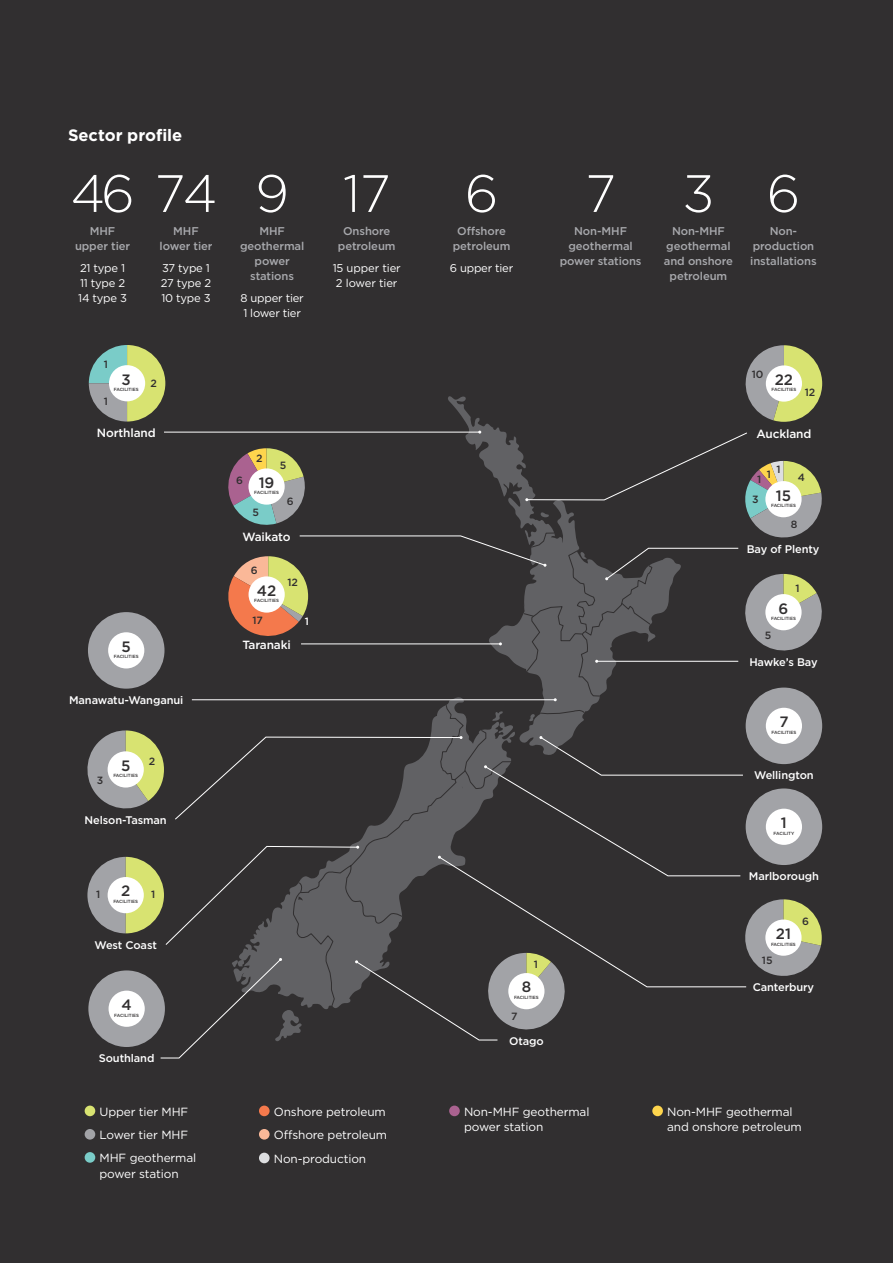
<style>
.page{position:relative;width:893px;height:1263px;background:#312f30}
.page>*{position:absolute;margin:0;border:0;box-sizing:border-box;transform-origin:0 0}
.t1{font:300 52.5px "Gotham";color:#fff}
.t2{font:700 16.5px "Gotham";letter-spacing:-.005em;color:#fff}
.t3{font:500 15px "Gotham";letter-spacing:-.01em;color:#312f30}
.t4{font:11.85px/23.2px "Gotham";letter-spacing:-.01em;color:#fff}
.t5{font:500 11.85px "Gotham";letter-spacing:-.01em;color:#fff}
.t6{font:500 11.25px/15px "Gotham";letter-spacing:-.01em;color:#a8a9ad;text-align:center}
.t7{font:11.25px/15px "Gotham";letter-spacing:-.02em;color:#fff}
.t8{font:500 11.1px "Gotham";letter-spacing:-.01em;color:#fff}
.t9{font:500 10.5px "Gotham";letter-spacing:-.01em;color:#312f30}
.t10{font:500 10.5px "Gotham";color:#fff}
.t11{font:500 4.5px "Gotham";letter-spacing:-.01em;color:#312f30}
</style>
<div class="page">
<svg style="left:745px;top:345px;width:77px;height:77px"></svg>
<div style="left:85px;top:1105px;width:10px;height:11px;background:#d8e371;border-radius:50%"></div>
<div style="left:85px;top:1129px;width:10px;height:10px;background:#a2a3a7;border-radius:50%"></div>
<div style="left:85px;top:1152px;width:10px;height:11px;background:#7accc8;border-radius:50%"></div>
<div style="left:449px;top:1105px;width:11px;height:11px;background:#aa6290;border-radius:50%"></div>
<div style="left:652px;top:1105px;width:11px;height:11px;background:#fed54d;border-radius:50%"></div>
<div style="left:259px;top:1153px;width:11px;height:10px;background:#dddee0;border-radius:50%"></div>
<div style="left:259px;top:1105px;width:11px;height:11px;background:#f4794c;border-radius:50%"></div>
<div style="left:259px;top:1129px;width:11px;height:10px;background:#fab898;border-radius:50%"></div>
<svg style="left:89px;top:345px;width:76px;height:76px"></svg>
<div style="left:746px;top:687px;width:76px;height:77px;background:#a2a3a7;border-radius:50%"></div>
<svg style="left:448px;top:396px;width:168px;height:302px"></svg>
<hr style="left:164px;top:432px;width:316px;height:1px;background:#fff">
<div style="left:109px;top:365px;width:36px;height:36px;background:#fff;border-radius:50%"></div>
<div style="left:88px;top:612px;width:76px;height:77px;background:#a2a3a7;border-radius:50%"></div>
<div style="left:108px;top:632px;width:36px;height:36px;background:#fff;border-radius:50%"></div>
<div style="left:766px;top:365px;width:36px;height:37px;background:#fff;border-radius:50%"></div>
<svg style="left:223px;top:431px;width:599px;height:232px"></svg>
<div style="left:765px;top:594px;width:37px;height:36px;background:#fff;border-radius:50%"></div>
<svg style="left:87px;top:698px;width:735px;height:360px"></svg>
<div style="left:108px;top:751px;width:36px;height:36px;background:#fff;border-radius:50%"></div>
<div style="left:108px;top:877px;width:36px;height:36px;background:#fff;border-radius:50%"></div>
<h2 class="t2" style="left:68px;top:124px;width:116px">Sector profile</h2>
<h1 class="t1" style="left:70px;top:160px;width:149px">46 74</h1>
<p class="t6" style="left:75px;top:224px;width:57px">MHF upper tier</p>
<p class="t7" style="left:78px;top:260px;width:50px">21 type 1<br>11 type 2<br>14 type 3</p>
<p class="t6" style="left:160px;top:224px;width:54px">MHF lower tier</p>
<p class="t7" style="left:161px;top:260px;width:52px;text-align:justify">37 type 1<br>27 type 2<br>10 type 3</p>
<p class="t9" style="left:104px;top:357px;width:6px">1</p>
<h3 class="t3" style="left:122px;top:369px;width:11px">3</h3>
<p class="t11" style="left:114px;top:387px;width:26px">FACILITIES</p>
<p class="t9" style="left:104px;top:394px;width:6px">1</p>
<p class="t9" style="left:150px;top:376px;width:8px">2</p>
<p class="t5" style="left:97px;top:425px;width:60px">Northland</p>
<h3 class="t3" style="left:122px;top:637px;width:11px">5</h3>
<p class="t11" style="left:114px;top:654px;width:26px">FACILITIES</p>
<p class="t8" style="left:69px;top:693px;width:116px">Manawatu-Wanganui</p>
<p class="t9" style="left:97px;top:773px;width:8px">3</p>
<h3 class="t3" style="left:121px;top:756px;width:11px">5</h3>
<p class="t11" style="left:113px;top:773px;width:26px">FACILITIES</p>
<p class="t9" style="left:149px;top:754px;width:8px">2</p>
<p class="t8" style="left:85px;top:812px;width:84px">Nelson-Tasman</p>
<h1 class="t1" style="left:255px;top:160px;width:35px">9</h1>
<p class="t6" style="left:240px;top:224px;width:66px">MHF geothermal power stations</p>
<p class="t7" style="left:241px;top:290px;width:65px">8 upper tier<br>1 lower tier</p>
<p class="t9" style="left:236px;top:474px;width:8px">6</p>
<p class="t9" style="left:256px;top:451px;width:8px">2</p>
<p class="t9" style="left:280px;top:458px;width:8px">5</p>
<h3 class="t3" style="left:259px;top:473px;width:17px">19</h3>
<p class="t11" style="left:254px;top:490px;width:26px">FACILITIES</p>
<p class="t9" style="left:252px;top:505px;width:8px">5</p>
<p class="t9" style="left:287px;top:494px;width:8px">6</p>
<p class="t5" style="left:242px;top:529px;width:50px">Waikato</p>
<p class="t9" style="left:251px;top:563px;width:8px">6</p>
<h3 class="t3" style="left:257px;top:580px;width:21px">42</h3>
<p class="t11" style="left:254px;top:598px;width:26px">FACILITIES</p>
<p class="t9" style="left:252px;top:613px;width:12px">17</p>
<p class="t9" style="left:288px;top:575px;width:12px">12</p>
<p class="t10" style="left:305px;top:615px;width:6px">1</p>
<p class="t5" style="left:242px;top:637px;width:50px">Taranaki</p>
<h1 class="t1" style="left:343px;top:160px;width:49px">17</h1>
<p class="t6" style="left:338px;top:224px;width:59px">Onshore petroleum</p>
<p class="t7" style="left:333px;top:260px;width:70px">15 upper tier<br>2 lower tier</p>
<p class="t9" style="left:96px;top:888px;width:6px">1</p>
<h3 class="t3" style="left:121px;top:881px;width:11px">2</h3>
<p class="t9" style="left:151px;top:888px;width:6px">1</p>
<p class="t11" style="left:113px;top:898px;width:26px">FACILITIES</p>
<p class="t8" style="left:95px;top:937px;width:64px">West Coast</p>
<h3 class="t3" style="left:122px;top:995px;width:12px">4</h3>
<p class="t11" style="left:114px;top:1012px;width:26px">FACILITIES</p>
<p class="t8" style="left:99px;top:1050px;width:57px">Southland</p>
<p class="t4" style="left:100px;top:1099px;width:98px">Upper tier MHF<br>Lower tier MHF<br>MHF geothermal</p>
<p class="t4" style="left:100px;top:1162px;width:81px">power station</p>
<p class="t4" style="left:274px;top:1099px;width:115px">Onshore petroleum<br>Offshore petroleum</p>
<p class="t4" style="left:274px;top:1147px;width:94px">Non-production</p>
<h1 class="t1" style="left:465px;top:160px;width:35px">6</h1>
<p class="t6" style="left:453px;top:224px;width:59px">Offshore petroleum</p>
<p class="t7" style="left:450px;top:260px;width:65px">6 upper tier</p>
<h1 class="t1" style="left:585px;top:160px;width:32px">7</h1>
<p class="t6" style="left:560px;top:224px;width:83px">Non-MHF geothermal power stations</p>
<h1 class="t1" style="left:682px;top:160px;width:34px">3</h1>
<p class="t6" style="left:664px;top:224px;width:70px">Non-MHF geothermal and onshore petroleum</p>
<h1 class="t1" style="left:767px;top:160px;width:35px">6</h1>
<p class="t6" style="left:750px;top:224px;width:68px">Non&shy;production installations</p>
<p class="t9" style="left:534px;top:957px;width:6px">1</p>
<h3 class="t3" style="left:522px;top:977px;width:11px">8</h3>
<p class="t11" style="left:514px;top:994px;width:26px">FACILITIES</p>
<p class="t9" style="left:511px;top:1009px;width:8px">7</p>
<p class="t8" style="left:509px;top:1033px;width:36px">Otago</p>
<p class="t9" style="left:752px;top:367px;width:13px">10</p>
<h3 class="t3" style="left:775px;top:370px;width:20px">22</h3>
<p class="t11" style="left:771px;top:387px;width:26px">FACILITIES</p>
<p class="t9" style="left:805px;top:386px;width:12px">12</p>
<p class="t5" style="left:756px;top:426px;width:57px">Auckland</p>
<p class="t9" style="left:777px;top:462px;width:6px">1</p>
<p class="t9" style="left:767px;top:467px;width:6px">1</p>
<p class="t9" style="left:757px;top:472px;width:6px">1</p>
<p class="t9" style="left:798px;top:471px;width:9px">4</p>
<p class="t9" style="left:752px;top:492px;width:8px">3</p>
<h3 class="t3" style="left:776px;top:485px;width:17px">15</h3>
<p class="t11" style="left:771px;top:502px;width:26px">FACILITIES</p>
<p class="t9" style="left:791px;top:518px;width:8px">8</p>
<p class="t8" style="left:747px;top:541px;width:74px">Bay of Plenty</p>
<h3 class="t3" style="left:779px;top:598px;width:11px">6</h3>
<p class="t9" style="left:795px;top:581px;width:6px">1</p>
<p class="t11" style="left:771px;top:615px;width:26px">FACILITIES</p>
<p class="t9" style="left:765px;top:628px;width:8px">5</p>
<p class="t8" style="left:749px;top:654px;width:70px">Hawke’s Bay</p>
<h3 class="t3" style="left:779px;top:712px;width:11px">7</h3>
<p class="t11" style="left:771px;top:729px;width:26px">FACILITIES</p>
<p class="t8" style="left:754px;top:768px;width:61px">Wellington</p>
<h3 class="t3" style="left:781px;top:813px;width:7px">1</h3>
<p class="t11" style="left:773px;top:830px;width:22px">FACILITY</p>
<p class="t8" style="left:749px;top:869px;width:72px">Marlborough</p>
<h3 class="t3" style="left:776px;top:924px;width:16px">21</h3>
<p class="t9" style="left:802px;top:914px;width:8px">6</p>
<p class="t11" style="left:771px;top:941px;width:26px">FACILITIES</p>
<p class="t9" style="left:762px;top:953px;width:12px">15</p>
<p class="t8" style="left:753px;top:980px;width:63px">Canterbury</p>
<p class="t4" style="left:464px;top:1103px;width:127px;line-height:15.8px">Non-MHF geothermal power station</p>
<p class="t4" style="left:667px;top:1103px;width:136px;line-height:15.8px">Non-MHF geothermal and onshore petroleum</p>
</div>
